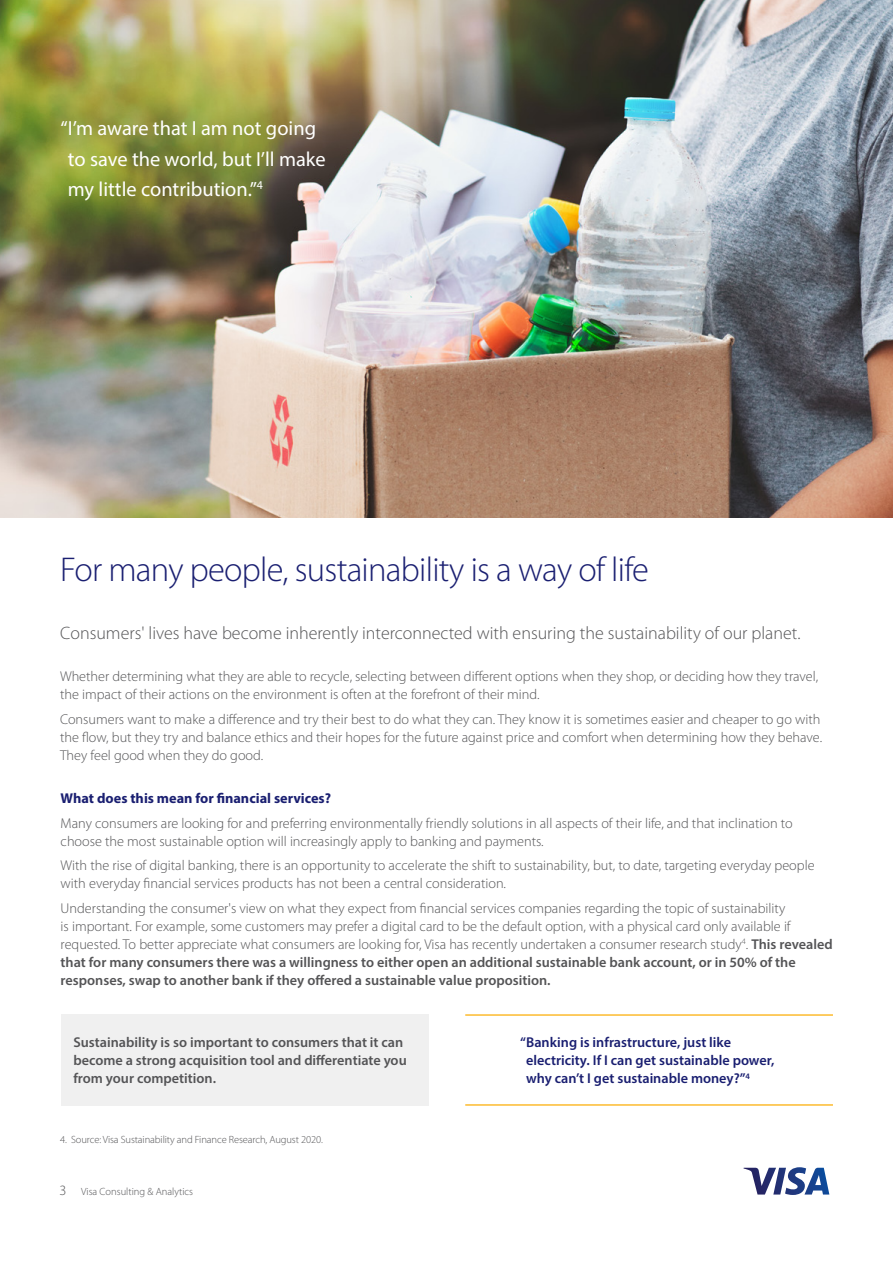
<style>
.page{position:relative;width:893px;height:1263px;background:#fff}
.page>*{position:absolute;margin:0;border:0;box-sizing:border-box;transform-origin:0 0}
.t1{font:300 34.5px "Myriad Pro";letter-spacing:-.02em;color:#1a1f71}
.t2{font:20.4px/30.5px "Myriad Pro";color:#fff}
.t3{font:300 18px "Myriad Pro";color:#545456}
.t4{font:300 14.25px/18px "Myriad Pro";color:#545456}
.t5{font:600 14.25px/18px "Myriad Pro";color:#545456}
.t6{font:600 14.25px/18px "Myriad Pro";color:#1a1f71}
.t7{font:700 14.25px "Myriad Pro";color:#1a1f71}
.t8{font:300 10.5px "Myriad Pro";letter-spacing:-.01em;color:#545456}
.s1{font-weight:600}
.s2{font-size:14.25px}
</style>
<div class="page">
<svg style="left:743px;top:1167px;width:86px;height:28px"></svg>
<img style="left:0;top:0;width:893px;height:518px">
<div style="left:61px;top:1014px;width:367px;height:92px;background:#f0f0f0"></div>
<hr style="left:465px;top:1014px;width:368px;height:2px;background:#fcb316">
<hr style="left:465px;top:1104px;width:368px;height:2px;background:#fcb316">
<h2 class="t2" style="left:68px;top:113px;width:259px;text-indent:-7px">“I’m aware that I am not going to save the world, but I’ll make my little contribution.”<sup>4</sup></h2>
<h1 class="t1" style="left:60px;top:550px;width:590px">For many people, sustainability is a way of life</h1>
<p class="t3" style="left:60px;top:623px;width:742px">Consumers' lives have become inherently interconnected with ensuring the sustainability of our planet.</p>
<p class="t4" style="left:60px;top:668px;width:760px">Whether determining what they are able to recycle, selecting between different options when they shop, or deciding how they travel, the impact of their actions on the environment is often at the forefront of their mind.</p>
<p class="t4" style="left:60px;top:711px;width:764px">Consumers want to make a difference and try their best to do what they can. They know it is sometimes easier and cheaper to go with the flow, but they try and balance ethics and their hopes for the future against price and comfort when determining how they behave.<br>They feel good when they do good.</p>
<p class="t7" style="left:61px;top:789px;width:272px">What does this mean for financial services?</p>
<p class="t4" style="left:61px;top:814px;width:733px">Many consumers are looking for and preferring environmentally friendly solutions in all aspects of their life, and that inclination to choose the most sustainable option will increasingly apply to banking and payments.</p>
<p class="t4" style="left:61px;top:857px;width:755px">With the rise of digital banking, there is an opportunity to accelerate the shift to sustainability, but, to date, targeting everyday people with everyday financial services products has not been a central consideration.</p>
<p class="t4" style="left:61px;top:899px;width:773px">Understanding the consumer's view on what they expect from financial services companies regarding the topic of sustainability<br>is important. For example, some customers may prefer a digital card to be the default option, with a physical card only available if requested. To better appreciate what consumers are looking for, Visa has recently undertaken a consumer research study<sup>4</sup>. <span class="s1">This revealed that for many consumers there was a willingness to either open an additional sustainable bank account, or in 50% of the responses, swap to another bank if they offered a sustainable value proposition.</span></p>
<p class="t5" style="left:73px;top:1033px;width:335px">Sustainability is so important to consumers that it can become a strong acquisition tool and differentiate you from your competition.</p>
<p class="t6" style="left:526px;top:1033px;width:250px;text-indent:-6px">“Banking is infrastructure, just like electricity. If I can get sustainable power, why can’t I get sustainable money?”<sup>4</sup></p>
<p class="t8" style="left:60px;top:1134px;width:264px">4. Source: Visa Sustainability and Finance Research, August 2020.</p>
<p class="t8" style="left:59px;top:1186px;width:135px"><span class="s2">3</span> Visa Consulting &amp; Analytics</p>
</div>
